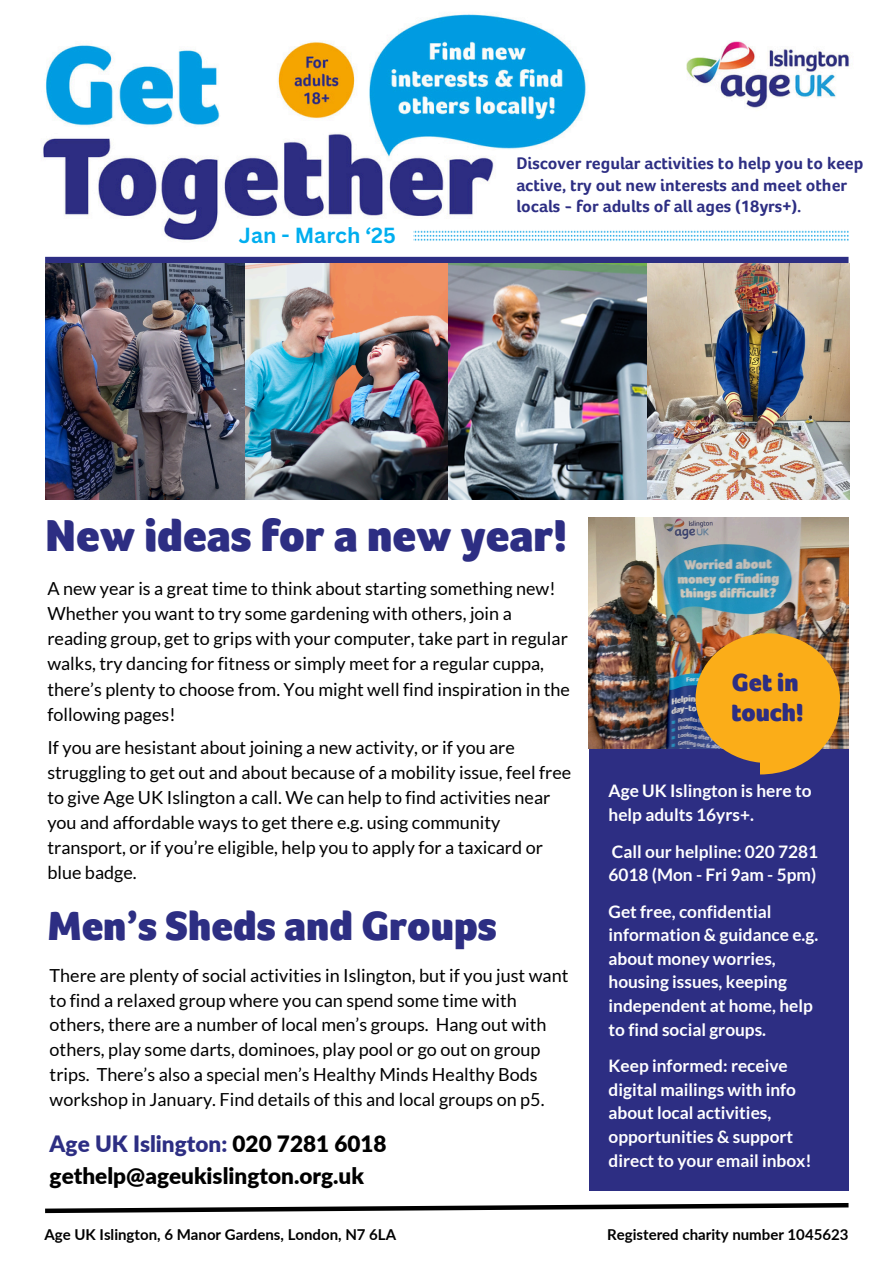
<style>
.page{position:relative;width:894px;height:1264px;background:#fff}
.page>*{position:absolute;margin:0;border:0;box-sizing:border-box;transform-origin:0 0}
.t1{font:900 45.9px "Foco";color:#2d2e83}
.t2{font:900 42px "Foco";color:#2d2e83}
.t3{font:900 25.5px/30.3px "Foco";color:#2d2e83}
.t4{font:900 22.5px/31.5px "Lato";color:#000}
.t5{font:700 21.3px "Canva Sans";color:#00aeef}
.t6{font:18px/25px "Lato";color:#000}
.t7{font:700 17.25px/23.5px "Lato";color:#fff}
.t8{font:700 17.25px/21.3px "Foco Age UK";color:#2d2e83}
.t9{font:700 15px "Lato";color:#000}
.s1{color:#2d2e83}
</style>
<div class="page">
<img style="left:43px;top:14px;width:807px;height:227px">
<div style="left:45px;top:257px;width:803px;height:6px;background:#2d2e83"></div>
<img style="left:45px;top:263px;width:803px;height:237px">
<img style="left:413px;top:224px;width:435px;height:17px">
<svg style="left:45px;top:1203px;width:804px;height:11px"></svg>
<img style="left:588px;top:517px;width:260px;height:231px">
<div style="left:589px;top:749px;width:259px;height:441px;background:#2d2e83"></div>
<svg style="left:695px;top:633px;width:144px;height:141px;background:#d3942c"></svg>
<p class="t5" style="left:239px;top:220px;width:159px">Jan - March ‘25</p>
<p class="t8" style="left:516px;top:153px;width:348px">Discover regular activities to help you to keep active, try out new interests and meet other locals - for adults of all ages (18yrs+).</p>
<p class="t1" style="left:45px;top:510px;width:524px">New ideas for a new year!</p>
<h4 class="t6" style="left:47px;top:576px;width:524px">A new year is a great time to think about starting something new!<br>Whether you want to try some gardening with others, join a reading group, get to grips with your computer, take part in regular walks, try dancing for fitness or simply meet for a regular cuppa, there’s plenty to choose from. You might well find inspiration in the following pages!</h4>
<p class="t6" style="left:47px;top:734px;width:525px">If you are hesistant about joining a new activity, or if you are struggling to get out and about because of a mobility issue, feel free to give Age UK Islington a call. We can help to find activities near you and affordable ways to get there e.g. using community transport, or if you’re eligible, help you to apply for a taxicard or blue badge.</p>
<p class="t2" style="left:47px;top:902px;width:451px">Men’s Sheds and Groups</p>
<h2 class="t6" style="left:50px;top:962px;width:520px">There are plenty of social activities in Islington, but if you just want to find a relaxed group where you can spend some time with others, there are a number of local men’s groups. Hang out with others, play some darts, dominoes, play pool or go out on group trips. There’s also a special men’s Healthy Minds Healthy Bods workshop in January. Find details of this and local groups on p5.</h2>
<h4 class="t4" style="left:50px;top:1127px;width:338px"><span class="s1">Age UK Islington:</span> 020 7281 6018 gethelp@ageukislington.org.uk</h4>
<h3 class="t3" style="left:731px;top:667px;width:74px">Get in touch!</h3>
<h1 class="t7" style="left:608px;top:779px;width:204px">Age UK Islington is here to help adults 16yrs+.</h1>
<p class="t7" style="left:608px;top:839px;width:211px">Call our helpline: 020 7281<br>6018 (Mon - Fri 9am - 5pm)</p>
<h5 class="t7" style="left:608px;top:899px;width:211px">Get free, confidential information &amp; guidance e.g. about money worries, housing issues, keeping independent at home, help to find social groups.</h5>
<h5 class="t7" style="left:608px;top:1053px;width:205px">Keep informed: receive digital mailings with info about local activities, opportunities &amp; support direct to your email inbox!</h5>
<h4 class="t9" style="left:44px;top:1224px;width:353px">Age UK Islington, 6 Manor Gardens, London, N7 6LA</h4>
<h4 class="t9" style="left:607px;top:1224px;width:243px">Registered charity number 1045623</h4>
</div>
